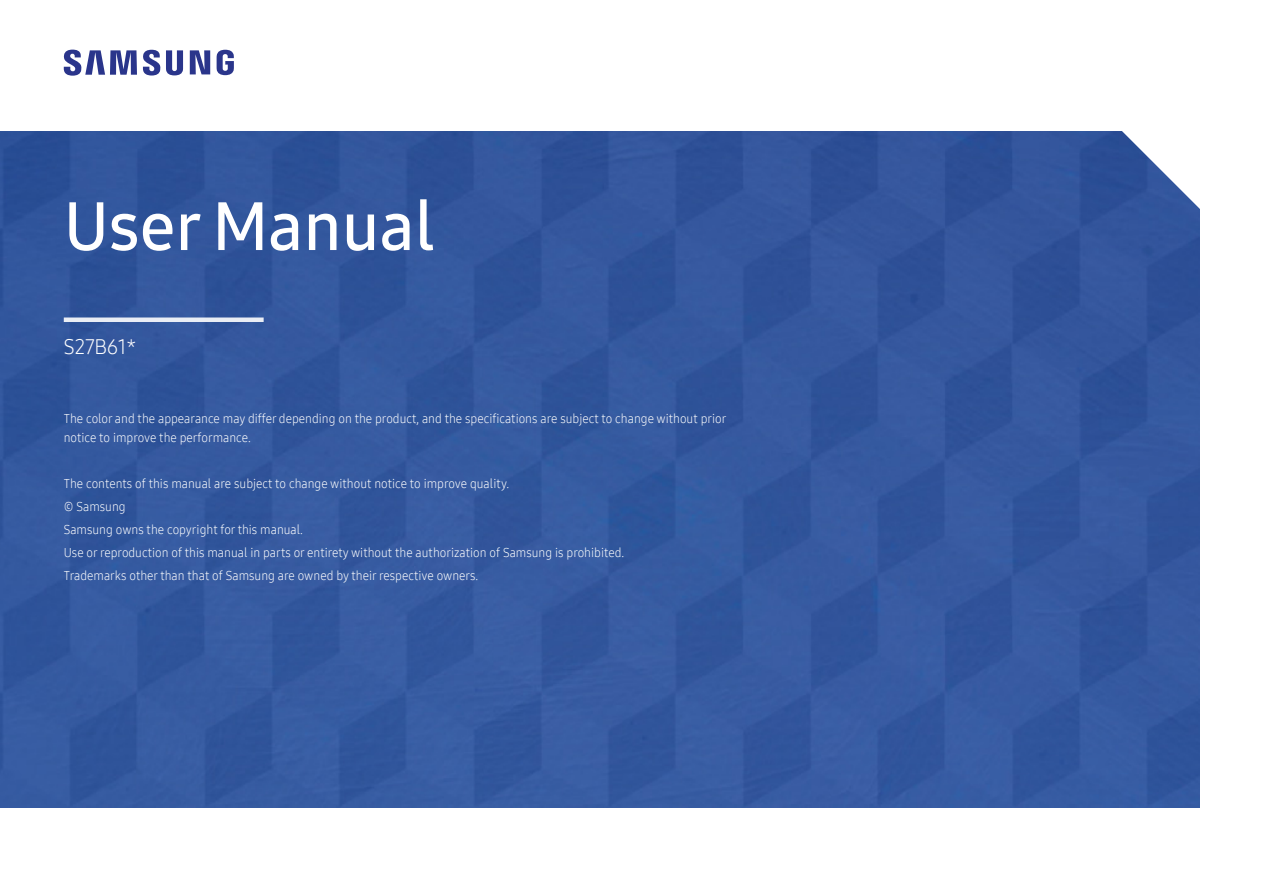
<style>
.page{position:relative;width:1263px;height:893px;background:#fff}
.page>*{position:absolute;margin:0;border:0;box-sizing:border-box;transform-origin:0 0}
.Cover-Heading2{font:67.5px "Samsung One 600";color:#fff}
.Cover-ModelCode{font:21px "Samsung One 300";color:#fff;scale:.96 1}
.Cover-Description{font:12.75px/18.8px "Samsung One 300";color:#fff;scale:.96 1}
</style>
<div class="page">
<img style="left:0;top:132px;width:1199px;height:676px">
<svg style="left:1121px;top:131px;width:79px;height:80px"></svg>
<div style="left:64px;top:317px;width:200px;height:5px;background:#eaedf4"></div>
<svg style="left:64px;top:50px;width:170px;height:26px"></svg>
<p class="Cover-Heading2" style="left:64px;top:181px;width:373px">User Manual</p>
<p class="Cover-ModelCode" style="left:64px;top:333px;width:77px">S27B61*</p>
<p class="Cover-Description" style="left:64px;top:409px;width:692px">The color and the appearance may differ depending on the product, and the specifications are subject to change without prior notice to improve the performance.</p>
<p class="Cover-Description" style="left:64px;top:474px;width:466px">The contents of this manual are subject to change without notice to improve quality.</p>
<p class="Cover-Description" style="left:64px;top:497px;width:66px">© Samsung</p>
<p class="Cover-Description" style="left:64px;top:520px;width:251px">Samsung owns the copyright for this manual.</p>
<p class="Cover-Description" style="left:64px;top:543px;width:585px">Use or reproduction of this manual in parts or entirety without the authorization of Samsung is prohibited.</p>
<p class="Cover-Description" style="left:64px;top:566px;width:433px">Trademarks other than that of Samsung are owned by their respective owners.</p>
</div>
